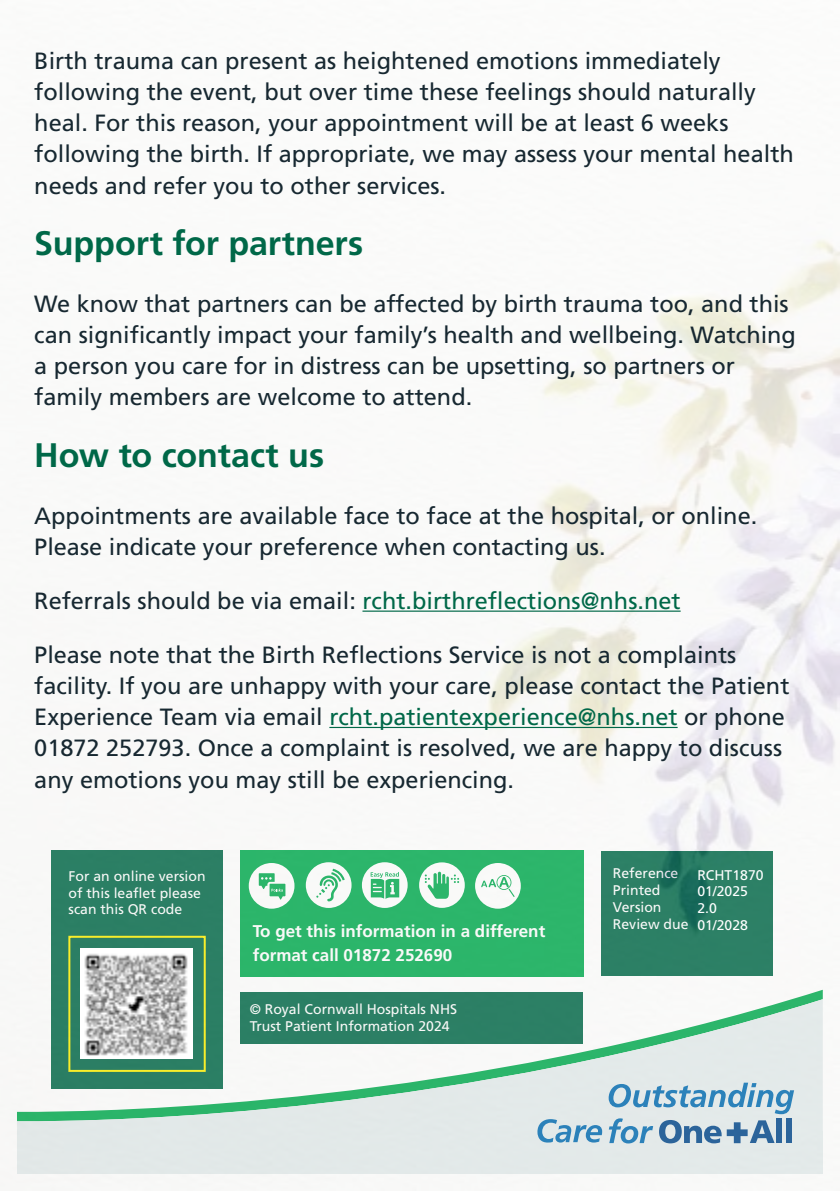
<style>
.page{position:relative;width:840px;height:1191px;background:#fff}
.page>*{position:absolute;margin:0;border:0;box-sizing:border-box;transform-origin:0 0}
.t1{font:700 34px "Frutiger LT Std";letter-spacing:-.005em;color:#006848}
.t2{font:23.6px/31.2px "Frutiger LT Std";color:#172831}
.t3{font:23.6px "Frutiger LT Std";color:#006848}
.t4{font:700 17px/24px "Frutiger LT Std";color:#fff}
.t5{font:14px/16.8px "Frutiger LT Std";color:#fff}
.s1{color:#172831}
.s2{color:#006848}
</style>
<div class="page">
<img style="left:14px;top:239px;width:825px;height:935px">
<hr style="left:362px;top:610px;width:318px;height:2px;background:#006848">
<hr style="left:329px;top:727px;width:348px;height:1px;background:#006848">
<img style="left:81px;top:948px;width:111px;height:110px">
<p class="t2" style="left:34px;top:45px;width:760px">Birth trauma can present as heightened emotions immediately following the event, but over time these feelings should naturally heal. For this reason, your appointment will be at least 6 weeks following the birth. If appropriate, we may assess your mental health needs and refer you to other services.</p>
<h2 class="t1" style="left:34px;top:223px;width:330px">Support for partners</h2>
<p class="t2" style="left:34px;top:288px;width:762px">We know that partners can be affected by birth trauma too, and this can significantly impact your family’s health and wellbeing. Watching a person you care for in distress can be upsetting, so partners or family members are welcome to attend.</p>
<h2 class="t1" style="left:34px;top:435px;width:291px">How to contact us</h2>
<p class="t2" style="left:34px;top:500px;width:724px">Appointments are available face to face at the hospital, or online.<br>Please indicate your preference when contacting us.</p>
<p class="t3" style="left:34px;top:587px;width:647px"><span class="s1">Referrals should be via email:</span> rcht.birthreflections@nhs.net</p>
<p class="t2" style="left:34px;top:639px;width:756px">Please note that the Birth Reflections Service is not a complaints facility. If you are unhappy with your care, please contact the Patient Experience Team via email <span class="s2">rcht.patientexperience@nhs.net</span> or phone 01872 252793. Once a complaint is resolved, we are happy to discuss any emotions you may still be experiencing.</p>
<p class="t5" style="left:68px;top:867px;width:138px">For an online version of this leaflet please scan this QR code</p>
<p class="t5" style="left:612px;top:865px;width:77px">Reference<br>Printed<br>Version<br>Review due</p>
<p class="t5" style="left:697px;top:866px;width:68px">RCHT1870<br>01/2025<br>2.0<br>01/2028</p>
<p class="t4" style="left:252px;top:919px;width:294px">To get this information in a different format call 01872 252690</p>
<p class="t5" style="left:249px;top:1001px;width:209px">© Royal Cornwall Hospitals NHS<br>Trust Patient Information 2024</p>
</div>
